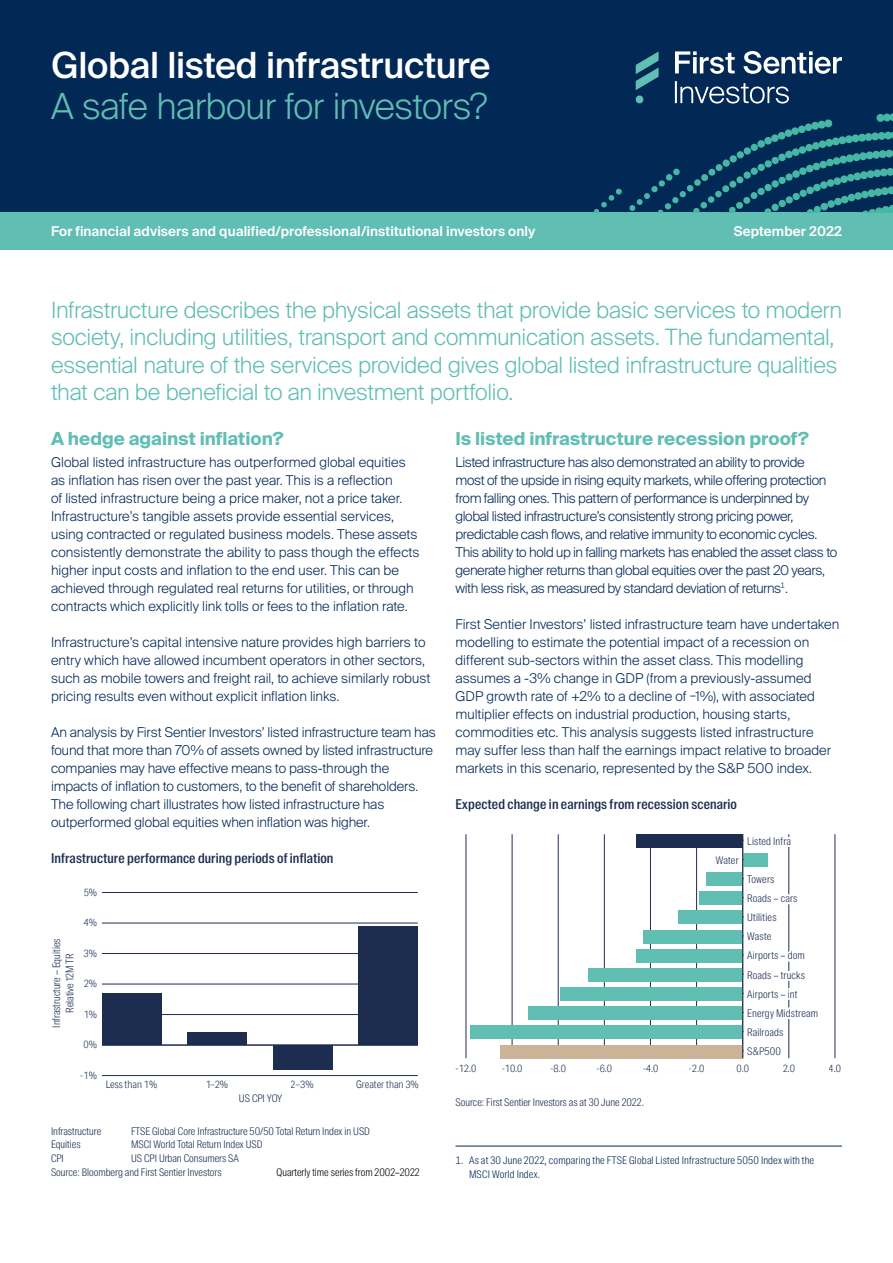
<style>
.page{position:relative;width:893px;height:1263px;background:#fff}
.page>*{position:absolute;margin:0;border:0;box-sizing:border-box;transform-origin:0 0}
.t1{font:500 36px "Suisse Intl";letter-spacing:-.01em;color:#fff}
.t2{font:300 36px "Suisse Intl";letter-spacing:-.015em;color:#60beb3}
.t3{font:300 22.5px/27px "Suisse Intl";letter-spacing:-.01em;color:#60beb3}
.t4{font:700 18px "Suisse Intl";color:#60beb3}
.t5{font:300 13.5px/18px "Suisse Intl";letter-spacing:-.005em;color:#022856}
.t6{font:300 13.5px/18px "Suisse Intl";letter-spacing:-.03em;color:#022856}
.t7{font:500 13.5px "Suisse Intl Cond";letter-spacing:.01em;color:#1d2d51}
.t8{font:600 13.5px "Suisse Intl";letter-spacing:.005em;color:#fff}
.t9{font:300 10.5px/13.5px "Suisse Intl Cond";color:#1d2d51}
.t10{font:300 10.5px/13.5px "Suisse Intl Cond";letter-spacing:.02em;color:#022856}
.t11{font:300 10.5px "Aktiv Grotesk Cd";color:#1d2d50}
.t12{font:300 10.5px "Suisse Intl Cond";letter-spacing:.02em;color:#1d2d51}
.t13{font:300 10.5px "Suisse Intl Cond";color:#000}
.t14{font:300 10.5px "Suisse Intl Cond";letter-spacing:.025em;color:#1d2d51}
</style>
<div class="page">
<div style="left:0;top:0;width:893px;height:213px;background:#022856"></div>
<div style="left:0;top:213px;width:893px;height:37px;background:#60beb3"></div>
<svg style="left:675px;top:51px;width:167px;height:53px"></svg>
<svg style="left:636px;top:51px;width:23px;height:53px"></svg>
<svg style="left:594px;top:113px;width:299px;height:100px"></svg>
<hr style="left:102px;top:1075px;width:316px;height:1px;background:#1d2d50">
<hr style="left:102px;top:1014px;width:316px;height:1px;background:#1d2d50">
<hr style="left:102px;top:984px;width:316px;height:1px;background:#1d2d50">
<hr style="left:102px;top:953px;width:316px;height:1px;background:#1d2d50">
<hr style="left:102px;top:923px;width:316px;height:1px;background:#1d2d50">
<hr style="left:102px;top:892px;width:316px;height:1px;background:#1d2d50">
<div style="left:102px;top:993px;width:60px;height:52px;background:#1d2d50"></div>
<div style="left:187px;top:1033px;width:60px;height:12px;background:#1d2d50"></div>
<div style="left:273px;top:1045px;width:59px;height:24px;background:#1d2d50"></div>
<div style="left:358px;top:926px;width:60px;height:119px;background:#1d2d50"></div>
<hr style="left:102px;top:892px;width:1px;height:184px;background:#333">
<hr style="left:102px;top:1045px;width:316px;height:1px;background:#1d2d50">
<hr style="left:466px;top:834px;width:1px;height:224px;background:#1d2d50">
<hr style="left:512px;top:834px;width:1px;height:224px;background:#1d2d50">
<hr style="left:558px;top:834px;width:1px;height:224px;background:#1d2d50">
<hr style="left:604px;top:834px;width:1px;height:224px;background:#1d2d50">
<hr style="left:650px;top:834px;width:1px;height:224px;background:#1d2d50">
<hr style="left:696px;top:834px;width:1px;height:224px;background:#1d2d50">
<hr style="left:835px;top:834px;width:1px;height:224px;background:#1d2d50">
<div style="left:637px;top:834px;width:106px;height:14px;background:#1d2d50"></div>
<div style="left:706px;top:872px;width:37px;height:14px;background:#60beb3"></div>
<div style="left:699px;top:892px;width:44px;height:13px;background:#60beb3"></div>
<div style="left:678px;top:911px;width:65px;height:13px;background:#60beb3"></div>
<div style="left:643px;top:930px;width:100px;height:13px;background:#60beb3"></div>
<div style="left:637px;top:949px;width:106px;height:13px;background:#60beb3"></div>
<div style="left:588px;top:968px;width:155px;height:14px;background:#60beb3"></div>
<div style="left:560px;top:987px;width:183px;height:14px;background:#60beb3"></div>
<div style="left:528px;top:1006px;width:215px;height:14px;background:#60beb3"></div>
<div style="left:471px;top:1026px;width:272px;height:13px;background:#60beb3"></div>
<div style="left:501px;top:1045px;width:242px;height:13px;background:#ccb296"></div>
<hr style="left:466px;top:1058px;width:369px;height:1px;background:#333">
<svg style="left:711px;top:834px;width:111px;height:225px"></svg>
<hr style="left:455px;top:1146px;width:387px;height:1px;background:#022856">
<h1 class="t1" style="left:51px;top:45px;width:441px">Global listed infrastructure</h1>
<h1 class="t2" style="left:51px;top:85px;width:438px">A safe harbour for investors?</h1>
<p class="t8" style="left:51px;top:224px;width:486px">For financial advisers and qualified/professional/institutional investors only</p>
<p class="t8" style="left:734px;top:224px;width:110px">September 2022</p>
<p class="t3" style="left:51px;top:297px;width:792px">Infrastructure describes the physical assets that provide basic services to modern society, including utilities, transport and communication assets. The fundamental, essential nature of the services provided gives global listed infrastructure qualities that can be beneficial to an investment portfolio.</p>
<h3 class="t4" style="left:51px;top:428px;width:234px">A hedge against inflation?</h3>
<p class="t5" style="left:51px;top:453px;width:370px">Global listed infrastructure has outperformed global equities as inflation has risen over the past year. This is a reflection<br>of listed infrastructure being a price maker, not a price taker.<br>Infrastructure’s tangible assets provide essential services, using contracted or regulated business models. These assets consistently demonstrate the ability to pass though the effects higher input costs and inflation to the end user. This can be achieved through regulated real returns for utilities, or through contracts which explicitly link tolls or fees to the inflation rate.</p>
<p class="t5" style="left:51px;top:633px;width:381px">Infrastructure’s capital intensive nature provides high barriers to entry which have allowed incumbent operators in other sectors, such as mobile towers and freight rail, to achieve similarly robust pricing results even without explicit inflation links.</p>
<p class="t5" style="left:51px;top:723px;width:386px">An analysis by First Sentier Investors’ listed infrastructure team has found that more than 70% of assets owned by listed infrastructure companies may have effective means to pass-through the impacts of inflation to customers, to the benefit of shareholders.<br>The following chart illustrates how listed infrastructure has outperformed global equities when inflation was higher.</p>
<h3 class="t4" style="left:455px;top:428px;width:355px">Is listed infrastructure recession proof?</h3>
<p class="t6" style="left:455px;top:453px;width:383px">Listed infrastructure has also demonstrated an ability to provide most of the upside in rising equity markets, while offering protection from falling ones. This pattern of performance is underpinned by global listed infrastructure’s consistently strong pricing power, predictable cash flows, and relative immunity to economic cycles.<br>This ability to hold up in falling markets has enabled the asset class to generate higher returns than global equities over the past 20 years, with less risk, as measured by standard deviation of returns<sup>1</sup>.</p>
<p class="t5" style="left:455px;top:615px;width:385px">First Sentier Investors’ listed infrastructure team have undertaken modelling to estimate the potential impact of a recession on different sub-sectors within the asset class. This modelling assumes a -3% change in GDP (from a previously-assumed GDP growth rate of +2% to a decline of –1%), with associated multiplier effects on industrial production, housing starts, commodities etc. This analysis suggests listed infrastructure may suffer less than half the earnings impact relative to broader markets in this scenario, represented by the S&amp;P 500 index.</p>
<p class="t7" style="left:455px;top:797px;width:283px">Expected change in earnings from recession scenario</p>
<p class="t7" style="left:51px;top:851px;width:284px">Infrastructure performance during periods of inflation</p>
<p class="t11" style="left:83px;top:886px;width:15px">5%</p>
<p class="t9" style="left:50px;top:1028px;width:91px;text-align:center;rotate:-90deg">Infrastructure – Equities<br>Relative 12M TR</p>
<p class="t11" style="left:83px;top:916px;width:15px">4%</p>
<p class="t11" style="left:83px;top:947px;width:15px">3%</p>
<p class="t11" style="left:83px;top:978px;width:15px">2%</p>
<p class="t11" style="left:83px;top:1008px;width:15px">1%</p>
<p class="t11" style="left:83px;top:1039px;width:15px">0%</p>
<p class="t11" style="left:80px;top:1069px;width:18px">-1%</p>
<p class="t11" style="left:106px;top:1078px;width:53px">Less than 1%</p>
<p class="t11" style="left:205px;top:1078px;width:24px">1–2%</p>
<p class="t11" style="left:291px;top:1078px;width:24px">2–3%</p>
<p class="t11" style="left:356px;top:1078px;width:64px">Greater than 3%</p>
<p class="t9" style="left:239px;top:1092px;width:45px">US CPI YOY</p>
<p class="t9" style="left:51px;top:1124px;width:52px">Infrastructure</p>
<p class="t9" style="left:131px;top:1124px;width:240px">FTSE Global Core Infrastructure 50/50 Total Return Index in USD</p>
<p class="t9" style="left:51px;top:1138px;width:31px">Equities</p>
<p class="t9" style="left:131px;top:1138px;width:133px">MSCI World Total Return Index USD</p>
<p class="t9" style="left:51px;top:1151px;width:14px">CPI</p>
<p class="t9" style="left:51px;top:1151px;width:189px;text-indent:80px">US CPI Urban Consumers SA<br>Source: Bloomberg and First Sentier Investors</p>
<p class="t13" style="left:277px;top:1166px;width:144px">Quarterly time series from 2002–2022</p>
<p class="t9" style="left:716px;top:853px;width:24px">Water</p>
<p class="t14" style="left:747px;top:835px;width:45px">Listed Infra</p>
<p class="t9" style="left:747px;top:872px;width:29px">Towers</p>
<p class="t12" style="left:747px;top:892px;width:52px">Roads – cars</p>
<p class="t12" style="left:747px;top:911px;width:31px">Utilities</p>
<p class="t9" style="left:747px;top:930px;width:26px">Waste</p>
<p class="t9" style="left:747px;top:949px;width:59px">Airports – dom</p>
<p class="t9" style="left:747px;top:968px;width:59px">Roads – trucks</p>
<p class="t14" style="left:747px;top:988px;width:52px">Airports – int</p>
<p class="t12" style="left:747px;top:1007px;width:72px">Energy Midstream</p>
<p class="t9" style="left:747px;top:1025px;width:38px">Railroads</p>
<p class="t9" style="left:747px;top:1045px;width:35px">S&amp;P500</p>
<p class="t11" style="left:455px;top:1063px;width:22px">-12.0</p>
<p class="t11" style="left:502px;top:1063px;width:22px">-10.0</p>
<p class="t11" style="left:550px;top:1063px;width:17px">-8.0</p>
<p class="t11" style="left:596px;top:1063px;width:17px">-6.0</p>
<p class="t11" style="left:643px;top:1063px;width:17px">-4.0</p>
<p class="t11" style="left:689px;top:1063px;width:17px">-2.0</p>
<p class="t11" style="left:736px;top:1063px;width:14px">0.0</p>
<p class="t11" style="left:783px;top:1063px;width:14px">2.0</p>
<p class="t11" style="left:829px;top:1063px;width:14px">4.0</p>
<p class="t9" style="left:455px;top:1095px;width:190px">Source: First Sentier Investors as at 30 June 2022.</p>
<p class="t10" style="left:469px;top:1154px;width:347px;text-indent:-14px">1. As at 30 June 2022, comparing the FTSE Global Listed Infrastructure 5050 Index with the<br>MSCI World Index.</p>
</div>
